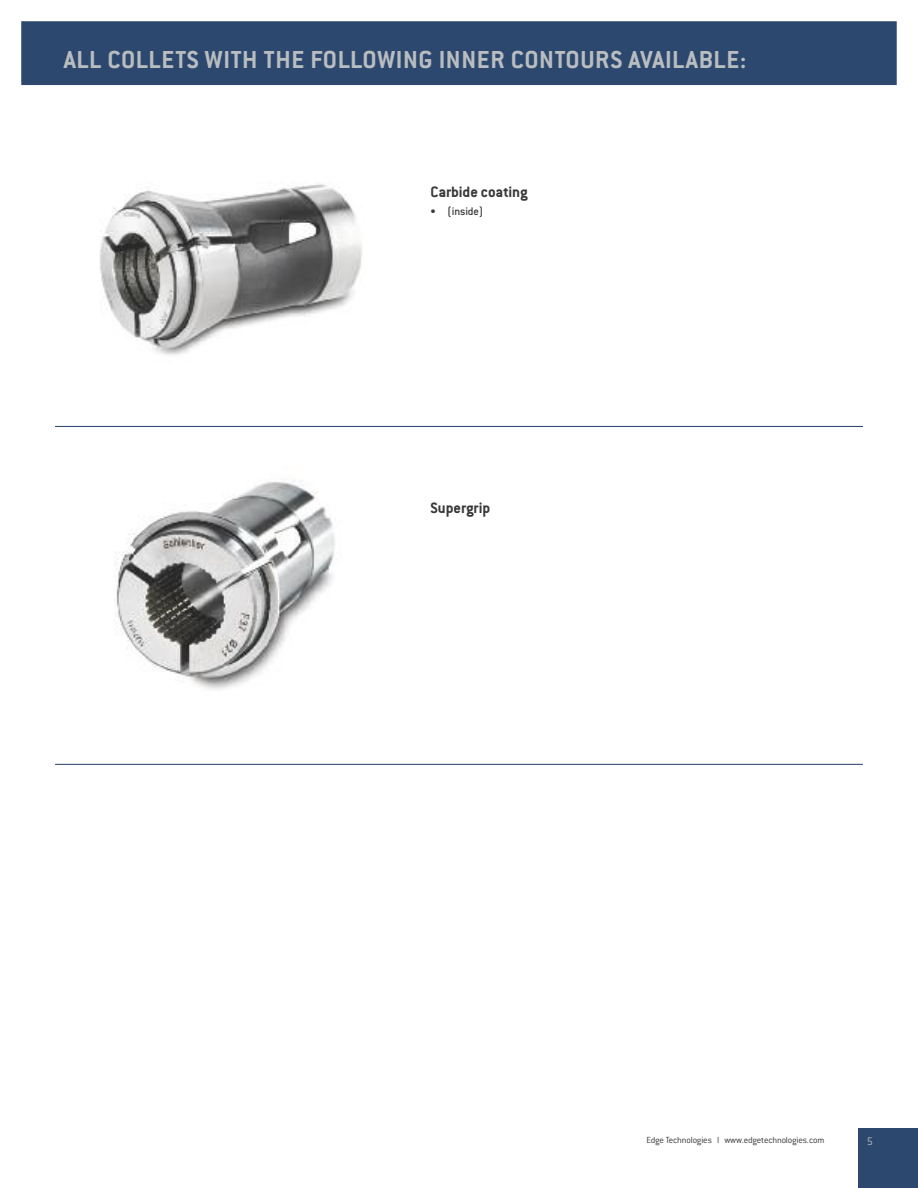
<style>
.page{position:relative;width:918px;height:1188px;background:#fff}
.page>*{position:absolute;margin:0;border:0;box-sizing:border-box;transform-origin:0 0}
.t1{font:700 27px "Conduit ITC";letter-spacing:.025em;color:#babdc0}
.t2{font:700 16.5px "Conduit ITC";color:#393839}
.t3{font:500 12px "Conduit ITC";letter-spacing:-.015em;color:#393839}
.t4{font:300 12px "Conduit ITC";color:#babdc0}
.t5{font:300 9.75px "Conduit ITC";letter-spacing:-.015em;color:#393839}
</style>
<div class="page">
<div style="left:22px;top:22px;width:874px;height:62px;background:#2c486e"></div>
<div style="left:21px;top:21px;width:876px;height:64px;border:1px solid #2c486e"></div>
<img style="left:100px;top:184px;width:262px;height:171px">
<img style="left:114px;top:481px;width:221px;height:209px">
<hr style="left:55px;top:426px;width:808px;height:1px;background:#2c486e">
<hr style="left:55px;top:764px;width:808px;height:1px;background:#2c486e">
<div style="left:858px;top:1128px;width:60px;height:60px;background:#2c486e"></div>
<p class="t1" style="left:64px;top:51px;width:684px">ALL COLLETS WITH THE FOLLOWING INNER CONTOURS AVAILABLE:</p>
<p class="t2" style="left:431px;top:187px;width:99px">Carbide coating</p>
<p class="t3" style="left:431px;top:207px;width:54px">• (inside)</p>
<p class="t2" style="left:431px;top:503px;width:61px">Supergrip</p>
<p class="t5" style="left:646px;top:1137px;width:180px">Edge Technologies I www.edgetechnologies.com</p>
<p class="t4" style="left:867px;top:1137px;width:8px">5</p>
</div>
